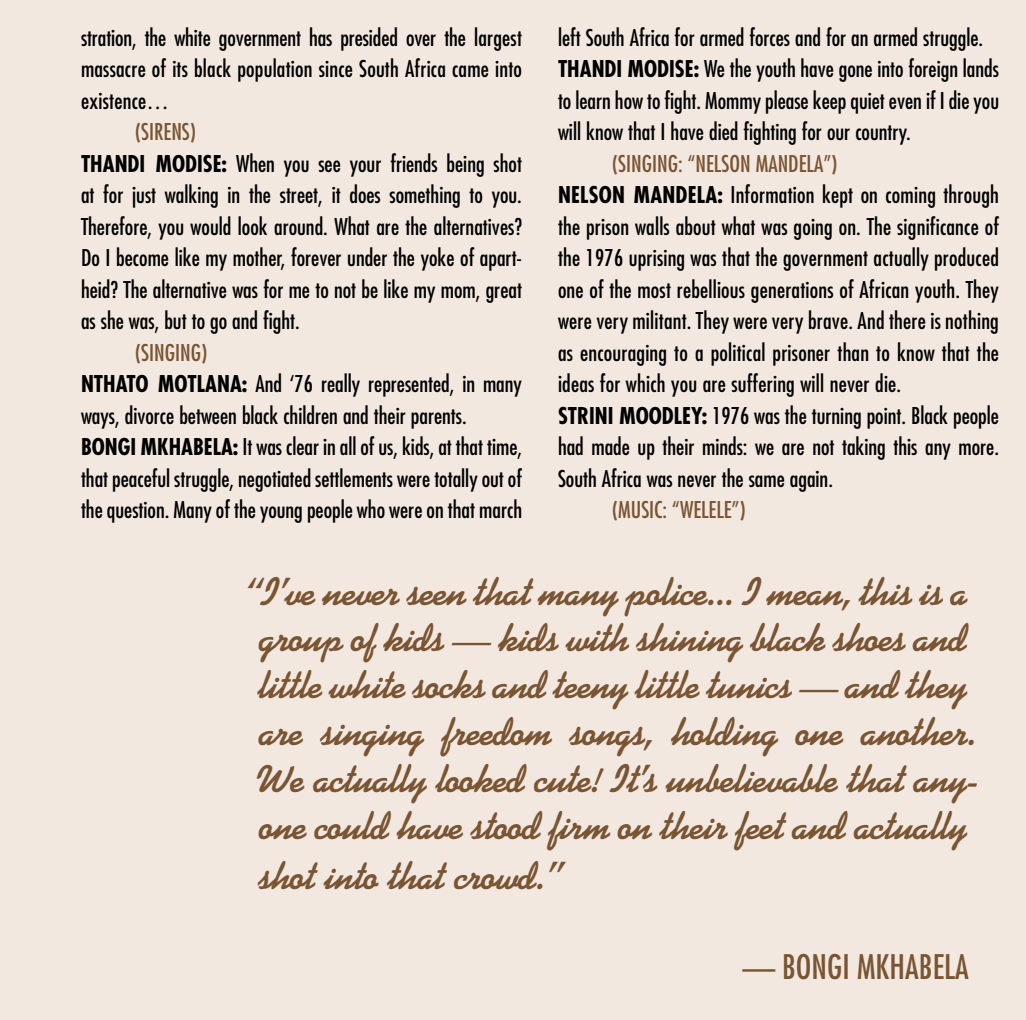
<style>
.page{position:relative;width:1026px;height:1020px;background:#fff}
.page>*{position:absolute;margin:0;border:0;box-sizing:border-box;transform-origin:0 0}
.t1{font:700 39px/46.8px "Kaufmann";letter-spacing:-.01em;color:#7a5533}
.t2{font:condensed 33px "Futura";color:#7a5533}
.t3{font:condensed 22.5px/31.5px "Futura";color:#000}
.t4{font:condensed 22.5px "Futura";color:#7a5533}
.s1{color:#7a5533}
.s2{font-weight:700}
.s3{font-style:inherit}
</style>
<div class="page">
<div style="left:0;top:0;width:1026px;height:1019px;background:#f2e8e0"></div>
<p class="t3" style="left:81px;top:21px;width:443px;text-align:justify">stration, the white government has presided over the largest massacre of its black population since South Africa came into existence…</p>
<p class="t3" style="left:81px;top:115px;width:443px;text-indent:54px"><span class="s1">(SIRENS)<br></span><span class="s2">THANDI MODISE:</span> When you see your friends being shot at for just walking in the street, it does something to you.<br>Therefore, you would look around. What are the alternatives?<br>Do I become like my mother, forever under the yoke of apart&shy;heid? The alternative was for me to not be like my mom, great as she was, but to go and fight.</p>
<p class="t3" style="left:81px;top:336px;width:443px;text-indent:54px"><span class="s1">(SINGING)<br></span><span class="s2">NTHATO MOTLANA:</span> And ‘76 really represented, in many ways, divorce between black children and their parents.<br><span class="s2">BONGI MKHABELA:</span> It was clear in all of us, kids, at that time, that peaceful struggle, negotiated settlements were totally out of the question. Many of the young people who were on that march</p>
<p class="t3" style="left:558px;top:21px;width:443px">left South Africa for armed forces and for an armed struggle.<br><span class="s2">THANDI MODISE:</span> We the youth have gone into foreign lands to learn how to fight. Mommy please keep quiet even if I die you will know that I have died fighting for our country.</p>
<p class="t3" style="left:558px;top:147px;width:443px;text-indent:54px"><span class="s1">(SINGING: “NELSON MANDELA”)<br></span><span class="s2">NELSON MANDELA:</span> Information kept on coming through the prison walls about what was going on. The significance of the 1976 uprising was that the government actually produced one of the most rebellious generations of African youth. They were very militant. They were very brave. And there is nothing as encouraging to a political prisoner than to know that the ideas for which you are suffering will never die.<br><span class="s2">STRINI MOODLEY:</span> 1976 was the turning point. Black people had made up their minds: we are not taking this any more.<br>South Africa was never the same again.</p>
<p class="t4" style="left:612px;top:496px;width:135px">(MUSIC: “WELELE”)</p>
<p class="t1" style="left:245px;top:569px;width:736px">“I’ve never seen that many police... I mean, this is a group of kids — kids with shining black shoes and little white socks and teeny little tunics — and they are singing freedom songs, holding one another.<br>We actually looked cute! It’s unbelievable that any&shy;one could have stood firm on their feet and actually</p>
<h1 class="t1" style="left:259px;top:853px;width:304px">shot into that crowd.”</h1>
<h2 class="t2" style="left:742px;top:946px;width:228px"><span class="s3">—</span> BONGI MKHABELA</h2>
</div>
